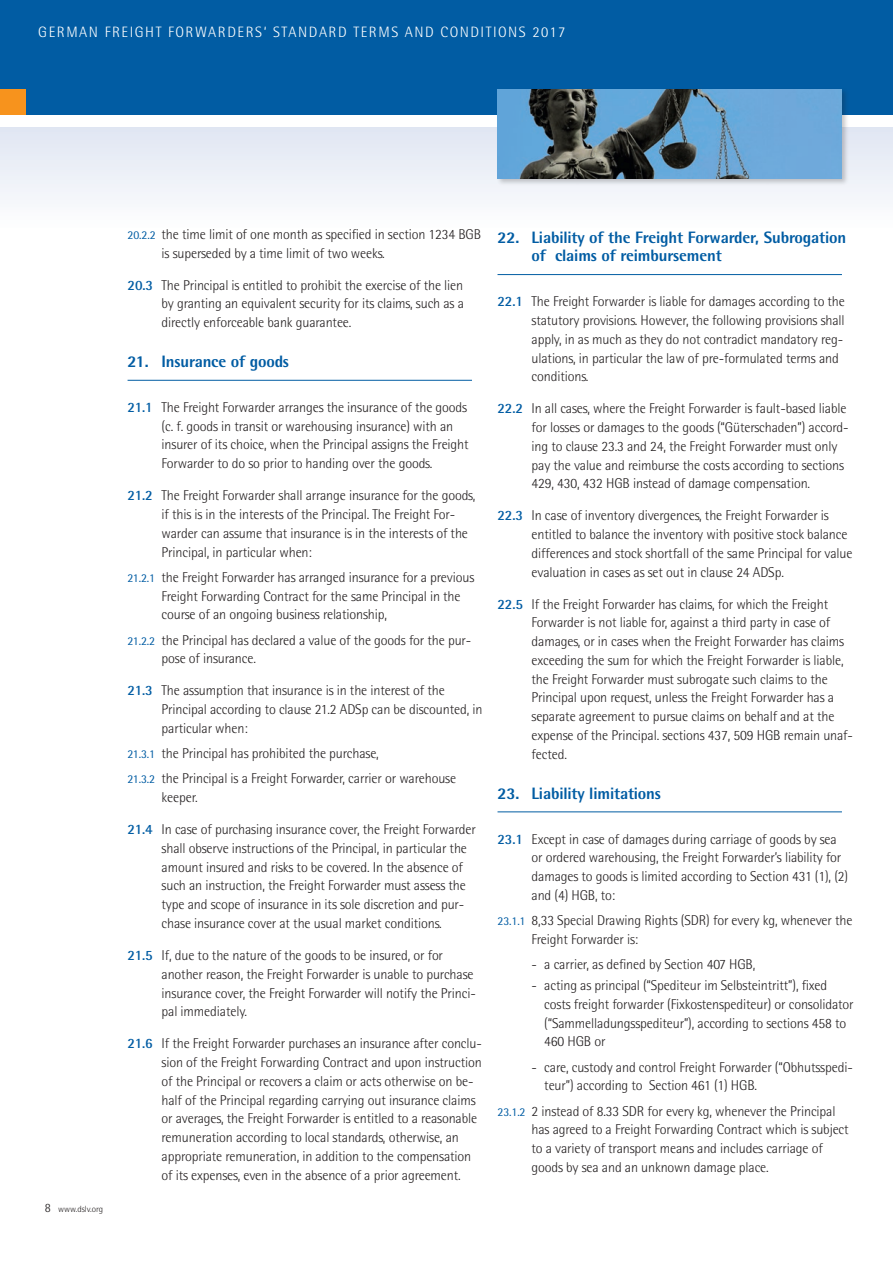
<style>
.page{position:relative;width:893px;height:1263px;background:#fff}
.page>*{position:absolute;margin:0;border:0;box-sizing:border-box;transform-origin:0 0}
.t1{font:800 16.5px/18.8px "Rotis Semi Sans";letter-spacing:-.01em;color:#015ca3}
.t2{font:300 15px "Rotis Semi Sans";letter-spacing:.1em;color:#fff}
.t3{font:300 14.25px/18.8px "Rotis Semi Sans";letter-spacing:-.01em;color:#231f20}
.t4{font:300 9px "Rotis Semi Sans";color:#231f20}
.s1{font-size:12.75px}
.s2{font-weight:400;font-size:12px;color:#015ca3}
.s3{font-weight:700;color:#015ca3}
</style>
<div class="page">
<div style="left:0;top:0;width:893px;height:115px;background:#015ca3"></div>
<div style="left:0;top:128px;width:893px;height:102px;background:linear-gradient(to bottom,#e0e6f2,#fefefe)"></div>
<div style="left:0;top:89px;width:26px;height:26px;background:#f7931d"></div>
<hr style="left:128px;top:380px;width:344px;height:1px;background:#015ca3">
<hr style="left:497px;top:274px;width:345px;height:1px;background:#015ca3">
<hr style="left:497px;top:811px;width:345px;height:1px;background:#015ca3">
<div style="left:496px;top:88px;width:353px;height:98px;background:#231f20;opacity:.25"></div>
<img style="left:497px;top:89px;width:345px;height:90px">
<p class="t2" style="left:38px;top:23px;width:529px">GERMAN FREIGHT FORWARDERS‘ STANDARD TERMS AND CONDITIONS 2017</p>
<p class="t4" style="left:45px;top:1204px;width:60px"><span class="s1">8</span> www.dslv.org</p>
<p class="t3" style="left:162px;top:225px;width:321px;text-indent:-34px"><span class="s2">20.2.2</span> the time limit of one month as specified in section 1234 BGB is superseded by a time limit of two weeks.</p>
<p class="t3" style="left:162px;top:275px;width:304px;text-align:justify;text-indent:-34px"><span class="s3">20.3</span> The Principal is entitled to prohibit the exercise of the lien by granting an equivalent security for its claims, such as a directly enforceable bank guarantee.</p>
<p class="t1" style="left:128px;top:352px;width:163px">21. Insurance of goods</p>
<p class="t3" style="left:162px;top:398px;width:309px;text-indent:-34px"><span class="s3">21.1</span> The Freight Forwarder arranges the insurance of the goods (c. f. goods in transit or warehousing insurance) with an insurer of its choice, when the Principal assigns the Freight Forwarder to do so prior to handing over the goods.</p>
<p class="t3" style="left:162px;top:486px;width:315px;text-indent:-34px"><span class="s3">21.2</span> The Freight Forwarder shall arrange insurance for the goods, if this is in the interests of the Principal. The Freight For&shy;warder can assume that insurance is in the interests of the Principal, in particular when:</p>
<p class="t3" style="left:162px;top:568px;width:314px;text-indent:-34px"><span class="s2">21.2.1</span> the Freight Forwarder has arranged insurance for a previous<br>Freight Forwarding Contract for the same Principal in the course of an ongoing business relationship,</p>
<p class="t3" style="left:162px;top:630px;width:311px;text-indent:-34px"><span class="s2">21.2.2</span> the Principal has declared a value of the goods for the pur&shy;pose of insurance.</p>
<p class="t3" style="left:162px;top:681px;width:322px;text-indent:-34px"><span class="s3">21.3</span> The assumption that insurance is in the interest of the<br>Principal according to clause 21.2 ADSp can be discounted, in particular when:</p>
<p class="t3" style="left:128px;top:741px;width:330px;line-height:25.2px"><span class="s2">21.3.1</span> the Principal has prohibited the purchase,<br><span class="s2">21.3.2</span> the Principal is a Freight Forwarder, carrier or warehouse</p>
<p class="t3" style="left:162px;top:788px;width:38px">keeper.</p>
<p class="t3" style="left:162px;top:820px;width:316px;text-indent:-34px"><span class="s3">21.4</span> In case of purchasing insurance cover, the Freight Forwarder shall observe instructions of the Principal, in particular the amount insured and risks to be covered. In the absence of such an instruction, the Freight Forwarder must assess the type and scope of insurance in its sole discretion and pur&shy;chase insurance cover at the usual market conditions.</p>
<p class="t3" style="left:162px;top:946px;width:316px;text-indent:-34px"><span class="s3">21.5</span> If, due to the nature of the goods to be insured, or for another reason, the Freight Forwarder is unable to purchase insurance cover, the Freight Forwarder will notify the Princi&shy;pal immediately.</p>
<p class="t3" style="left:162px;top:1034px;width:322px;text-indent:-34px"><span class="s3">21.6</span> If the Freight Forwarder purchases an insurance after conclu&shy;sion of the Freight Forwarding Contract and upon instruction of the Principal or recovers a claim or acts otherwise on be&shy;half of the Principal regarding carrying out insurance claims or averages, the Freight Forwarder is entitled to a reasonable remuneration according to local standards, otherwise, an appropriate remuneration, in addition to the compensation of its expenses, even in the absence of a prior agreement.</p>
<p class="t1" style="left:531px;top:227px;width:316px;text-indent:-34px">22. Liability of the Freight Forwarder, Subrogation of claims of reimbursement</p>
<p class="t3" style="left:531px;top:292px;width:315px;text-indent:-34px"><span class="s3">22.1</span> The Freight Forwarder is liable for damages according to the statutory provisions. However, the following provisions shall apply, in as much as they do not contradict mandatory reg&shy;ulations, in particular the law of pre-formulated terms and conditions.</p>
<p class="t3" style="left:531px;top:399px;width:319px;text-indent:-34px"><span class="s3">22.2</span> In all cases, where the Freight Forwarder is fault-based liable for losses or damages to the goods (“Güterschaden”) accord&shy;ing to clause 23.3 and 24, the Freight Forwarder must only pay the value and reimburse the costs according to sections 429, 430, 432 HGB instead of damage compensation.</p>
<p class="t3" style="left:531px;top:506px;width:323px;text-indent:-34px"><span class="s3">22.3</span> In case of inventory divergences, the Freight Forwarder is entitled to balance the inventory with positive stock balance differences and stock shortfall of the same Principal for value evaluation in cases as set out in clause 24 ADSp.</p>
<p class="t3" style="left:531px;top:594px;width:323px;text-indent:-34px"><span class="s3">22.5</span> If the Freight Forwarder has claims, for which the Freight Forwarder is not liable for, against a third party in case of damages, or in cases when the Freight Forwarder has claims exceeding the sum for which the Freight Forwarder is liable, the Freight Forwarder must subrogate such claims to the Principal upon request, unless the Freight Forwarder has a separate agreement to pursue claims on behalf and at the expense of the Principal. sections 437, 509 HGB remain unaf&shy;fected.</p>
<p class="t1" style="left:497px;top:783px;width:165px">23. Liability limitations</p>
<p class="t3" style="left:531px;top:829px;width:318px;text-indent:-34px"><span class="s3">23.1</span> Except in case of damages during carriage of goods by sea or ordered warehousing, the Freight Forwarder’s liability for damages to goods is limited according to Section 431 (1), (2) and (4) HGB, to:</p>
<p class="t3" style="left:532px;top:911px;width:322px;text-indent:-34px"><span class="s2">23.1.1</span> 8,33 Special Drawing Rights (SDR) for every kg, whenever the<br>Freight Forwarder is:</p>
<p class="t3" style="left:532px;top:955px;width:225px">- a carrier, as defined by Section 407 HGB,</p>
<p class="t3" style="left:544px;top:976px;width:311px;text-indent:-13px">- acting as principal (“Spediteur im Selbsteintritt”), fixed costs freight forwarder (Fixkostenspediteur) or consolidator (“Sammelladungsspediteur”), according to sections 458 to 460 HGB or</p>
<p class="t3" style="left:544px;top:1057px;width:310px;text-indent:-13px">- care, custody and control Freight Forwarder (“Obhutsspedi&shy;teur”) according to Section 461 (1) HGB.</p>
<p class="t3" style="left:532px;top:1101px;width:319px;text-indent:-34px"><span class="s2">23.1.2</span> 2 instead of 8.33 SDR for every kg, whenever the Principal has agreed to a Freight Forwarding Contract which is subject to a variety of transport means and includes carriage of goods by sea and an unknown damage place.</p>
</div>
